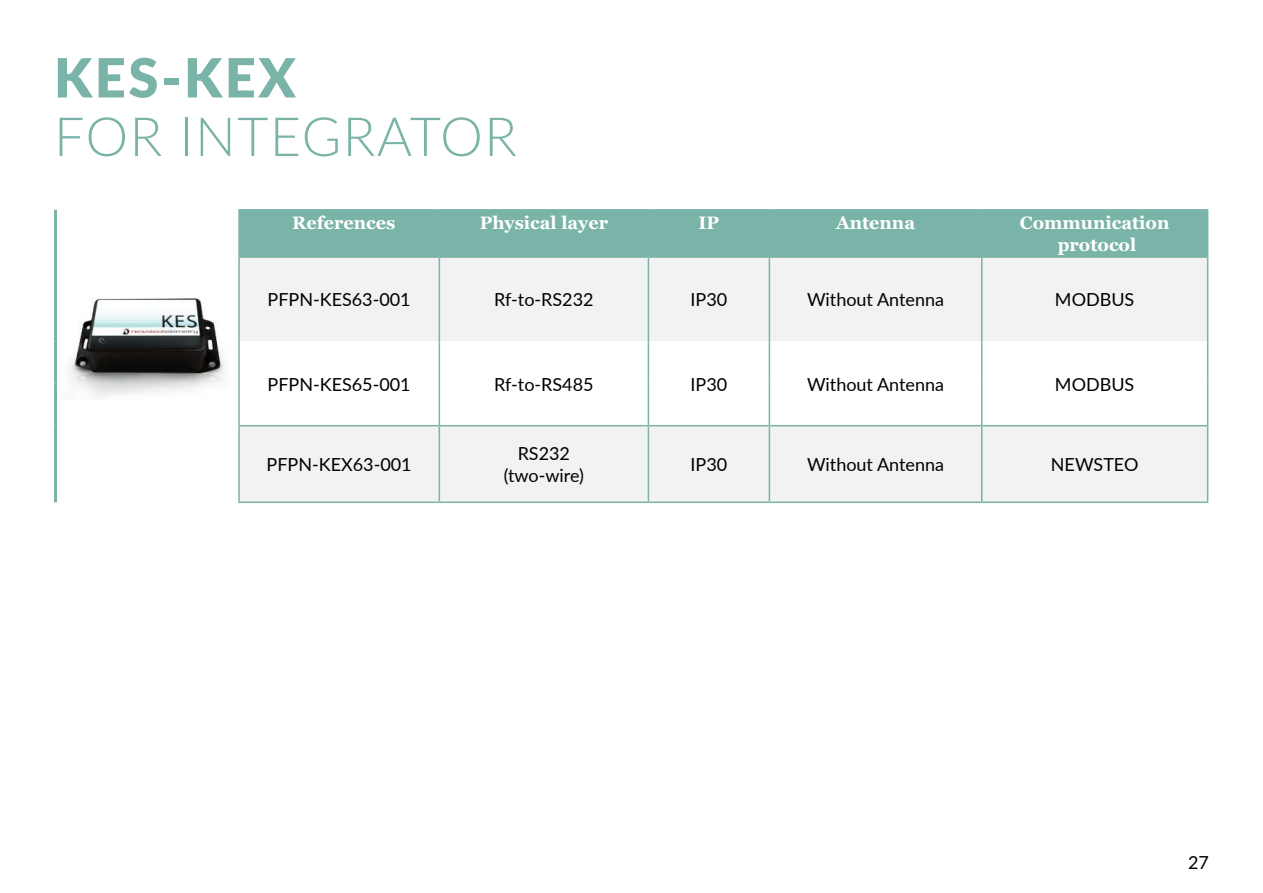
<style>
.page{position:relative;width:1263px;height:893px;background:#fff}
.page>*{position:absolute;margin:0;border:0;box-sizing:border-box;transform-origin:0 0}
.t1{font:300 54px "Lato";letter-spacing:.025em;color:#7ab3a7}
.t2{font:900 54px "Lato";letter-spacing:.05em;color:#7ab3a7}
.t3{font:18px/21.6px "Lato";color:#000;text-align:center}
.t4{font:700 18px/21.6px "Georgia";color:#fff;text-align:center}
</style>
<div class="page">
<div style="left:240px;top:211px;width:967px;height:45px;background:#7ab3a7"></div>
<div style="left:240px;top:258px;width:967px;height:83px;background:#f2f2f2"></div>
<svg style="left:438px;top:341px;width:769px;height:84px"></svg>
<div style="left:240px;top:426px;width:967px;height:75px;background:#f2f2f2"></div>
<hr style="left:238px;top:258px;width:2px;height:83px;background:#7ab3a7">
<hr style="left:439px;top:258px;width:1px;height:83px;background:#7ab3a7">
<hr style="left:648px;top:258px;width:1px;height:83px;background:#7ab3a7">
<hr style="left:769px;top:258px;width:1px;height:83px;background:#7ab3a7">
<hr style="left:981px;top:258px;width:1px;height:83px;background:#7ab3a7">
<hr style="left:238px;top:341px;width:2px;height:43px;background:#7ab3a7">
<hr style="left:439px;top:341px;width:1px;height:43px;background:#7ab3a7">
<hr style="left:648px;top:341px;width:1px;height:43px;background:#7ab3a7">
<hr style="left:769px;top:341px;width:1px;height:43px;background:#7ab3a7">
<hr style="left:981px;top:341px;width:1px;height:43px;background:#7ab3a7">
<hr style="left:238px;top:384px;width:2px;height:41px;background:#7ab3a7">
<hr style="left:439px;top:384px;width:1px;height:41px;background:#7ab3a7">
<hr style="left:648px;top:384px;width:1px;height:41px;background:#7ab3a7">
<hr style="left:769px;top:384px;width:1px;height:41px;background:#7ab3a7">
<hr style="left:981px;top:384px;width:1px;height:41px;background:#7ab3a7">
<hr style="left:238px;top:426px;width:2px;height:75px;background:#7ab3a7">
<hr style="left:439px;top:426px;width:1px;height:75px;background:#7ab3a7">
<hr style="left:648px;top:426px;width:1px;height:75px;background:#7ab3a7">
<hr style="left:769px;top:426px;width:1px;height:75px;background:#7ab3a7">
<hr style="left:981px;top:426px;width:1px;height:75px;background:#7ab3a7">
<hr style="left:238px;top:209px;width:201px;height:2px;background:#7ab3a7">
<hr style="left:238px;top:211px;width:2px;height:45px;background:#7ab3a7">
<hr style="left:439px;top:209px;width:209px;height:2px;background:#7ab3a7">
<hr style="left:439px;top:211px;width:1px;height:45px;background:#7ab3a7">
<hr style="left:648px;top:209px;width:121px;height:2px;background:#7ab3a7">
<hr style="left:648px;top:211px;width:1px;height:45px;background:#7ab3a7">
<hr style="left:769px;top:209px;width:213px;height:2px;background:#7ab3a7">
<hr style="left:769px;top:211px;width:1px;height:45px;background:#7ab3a7">
<hr style="left:982px;top:209px;width:226px;height:2px;background:#7ab3a7">
<hr style="left:981px;top:211px;width:1px;height:45px;background:#7ab3a7">
<hr style="left:1207px;top:211px;width:1px;height:45px;background:#7ab3a7">
<hr style="left:238px;top:256px;width:201px;height:2px;background:#7ab3a7">
<hr style="left:439px;top:256px;width:209px;height:2px;background:#7ab3a7">
<hr style="left:648px;top:256px;width:121px;height:2px;background:#7ab3a7">
<hr style="left:769px;top:256px;width:213px;height:2px;background:#7ab3a7">
<hr style="left:982px;top:256px;width:226px;height:2px;background:#7ab3a7">
<hr style="left:54px;top:210px;width:3px;height:47px;background:#7ab3a7">
<hr style="left:54px;top:257px;width:3px;height:84px;background:#7ab3a7">
<hr style="left:54px;top:341px;width:3px;height:43px;background:#7ab3a7">
<hr style="left:54px;top:384px;width:3px;height:42px;background:#7ab3a7">
<hr style="left:54px;top:426px;width:3px;height:76px;background:#7ab3a7">
<hr style="left:238px;top:425px;width:201px;height:1px;background:#7ab3a7">
<hr style="left:439px;top:425px;width:209px;height:1px;background:#7ab3a7">
<hr style="left:648px;top:425px;width:121px;height:1px;background:#7ab3a7">
<hr style="left:769px;top:425px;width:213px;height:1px;background:#7ab3a7">
<hr style="left:982px;top:425px;width:226px;height:1px;background:#7ab3a7">
<hr style="left:238px;top:501px;width:201px;height:2px;background:#7ab3a7">
<hr style="left:439px;top:501px;width:209px;height:2px;background:#7ab3a7">
<hr style="left:648px;top:501px;width:121px;height:2px;background:#7ab3a7">
<hr style="left:769px;top:501px;width:213px;height:2px;background:#7ab3a7">
<hr style="left:982px;top:501px;width:226px;height:2px;background:#7ab3a7">
<hr style="left:1207px;top:258px;width:1px;height:83px;background:#7ab3a7">
<hr style="left:1207px;top:341px;width:1px;height:43px;background:#7ab3a7">
<hr style="left:1207px;top:384px;width:1px;height:41px;background:#7ab3a7">
<hr style="left:1207px;top:426px;width:1px;height:75px;background:#7ab3a7">
<img style="left:70px;top:298px;width:154px;height:100px">
<h1 class="t2" style="left:54px;top:37px;width:243px">KES-KEX</h1>
<h1 class="t1" style="left:54px;top:99px;width:464px">FOR INTEGRATOR</h1>
<p class="t4" style="left:292px;top:212px;width:105px">References</p>
<p class="t4" style="left:480px;top:212px;width:130px">Physical layer</p>
<p class="t4" style="left:699px;top:212px;width:22px">IP</p>
<p class="t4" style="left:836px;top:212px;width:81px">Antenna</p>
<p class="t4" style="left:1020px;top:212px;width:151px">Communication protocol</p>
<p class="t3" style="left:268px;top:288px;width:145px">PFPN-KES63-001</p>
<p class="t3" style="left:494px;top:288px;width:101px">Rf-to-RS232</p>
<p class="t3" style="left:690px;top:288px;width:38px">IP30</p>
<p class="t3" style="left:807px;top:288px;width:139px">Without Antenna</p>
<p class="t3" style="left:1055px;top:288px;width:81px">MODBUS</p>
<p class="t3" style="left:268px;top:373px;width:145px">PFPN-KES65-001</p>
<p class="t3" style="left:494px;top:373px;width:101px">Rf-to-RS485</p>
<p class="t3" style="left:690px;top:373px;width:38px">IP30</p>
<p class="t3" style="left:807px;top:373px;width:139px">Without Antenna</p>
<p class="t3" style="left:1055px;top:373px;width:81px">MODBUS</p>
<p class="t3" style="left:267px;top:453px;width:147px">PFPN-KEX63-001</p>
<p class="t3" style="left:504px;top:442px;width:82px">RS232 (two-wire)</p>
<p class="t3" style="left:690px;top:453px;width:38px">IP30</p>
<p class="t3" style="left:807px;top:453px;width:139px">Without Antenna</p>
<p class="t3" style="left:1051px;top:453px;width:89px">NEWSTEO</p>
<p class="t3" style="left:1188px;top:851px;width:22px">27</p>
</div>
